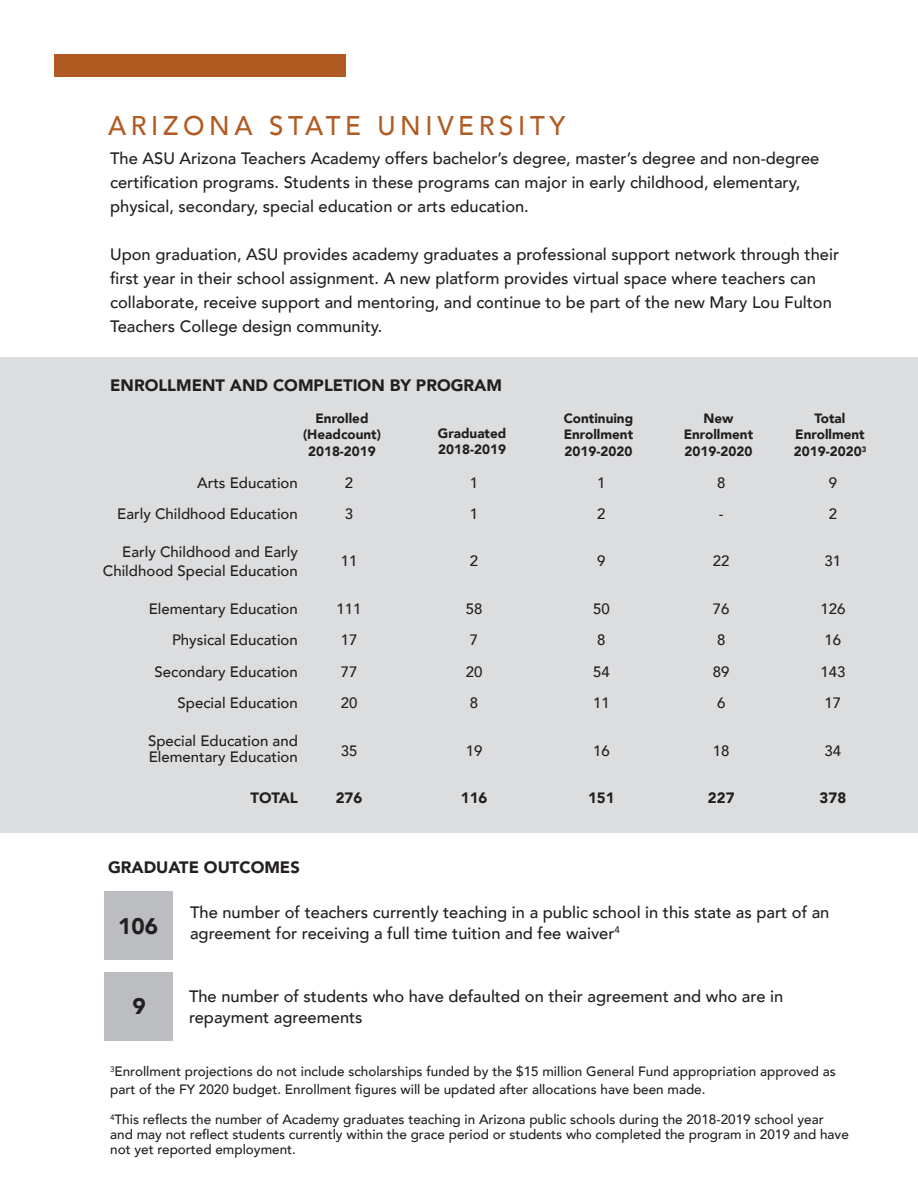
<style>
.page{position:relative;width:918px;height:1188px;background:#fff}
.page>*{position:absolute;margin:0;border:0;box-sizing:border-box;transform-origin:0 0}
.t1{font:500 27px "Avenir";letter-spacing:.18em;color:#b15b23;scale:.96 1}
.t2{font:900 22.5px "Avenir";color:#231f20}
.t3{font:500 16.5px/24px "Avenir";color:#231f20}
.t4{font:900 16.5px "Avenir";color:#231f20}
.t5{font:500 15px/31.5px "Avenir";color:#231f20}
.t6{font:900 15px "Avenir";color:#231f20}
.t7{font:500 13.5px/15px "Avenir";color:#231f20}
.t8{font:900 13.5px/16.5px "Avenir";color:#231f20;text-align:center}
</style>
<div class="page">
<div style="left:0;top:357px;width:918px;height:476px;background:#dcdddf"></div>
<div style="left:54px;top:54px;width:291px;height:23px;background:#b15b23"></div>
<div style="left:104px;top:891px;width:69px;height:68px;background:#bcbdc0"></div>
<div style="left:104px;top:973px;width:69px;height:68px;background:#bcbdc0"></div>
<h1 class="t1" style="left:108px;top:102px;width:478px">ARIZONA STATE UNIVERSITY</h1>
<p class="t3" style="left:110px;top:146px;width:711px">The ASU Arizona Teachers Academy offers bachelor’s degree, master’s degree and non-degree certification programs. Students in these programs can major in early childhood, elementary, physical, secondary, special education or arts education.</p>
<p class="t3" style="left:110px;top:242px;width:731px">Upon graduation, ASU provides academy graduates a professional support network through their first year in their school assignment. A new platform provides virtual space where teachers can collaborate, receive support and mentoring, and continue to be part of the new Mary Lou Fulton Teachers College design community.</p>
<p class="t4" style="left:110px;top:371px;width:393px">ENROLLMENT AND COMPLETION BY PROGRAM</p>
<p class="t8" style="left:303px;top:410px;width:79px">Enrolled (Headcount)<br>2018-2019</p>
<p class="t8" style="left:564px;top:410px;width:71px;text-align:justify">Continuing Enrollment 2019-2020</p>
<p class="t8" style="left:684px;top:410px;width:71px">New<br>Enrollment<br>2019-2020</p>
<p class="t8" style="left:794px;top:410px;width:74px">Total<br>Enrollment<br>2019-2020<sup>3</sup></p>
<p class="t8" style="left:438px;top:425px;width:70px;text-align:left">Graduated<br>2018-2019</p>
<p class="t5" style="left:117px;top:466px;width:182px;text-align:right">Arts Education<br>Early Childhood Education</p>
<p class="t5" style="left:103px;top:541px;width:197px;line-height:19.5px;text-align:right">Early Childhood and Early<br>Childhood Special Education</p>
<p class="t5" style="left:149px;top:592px;width:151px;text-align:right">Elementary Education<br>Physical Education<br>Secondary Education<br>Special Education</p>
<p class="t5" style="left:148px;top:731px;width:151px;line-height:16.5px">Special Education and<br>Elementary Education</p>
<p class="t6" style="left:250px;top:784px;width:49px">TOTAL</p>
<p class="t4" style="left:108px;top:853px;width:193px">GRADUATE OUTCOMES</p>
<p class="t5" style="left:345px;top:466px;width:10px">2<br>3</p>
<p class="t5" style="left:341px;top:544px;width:18px">11</p>
<p class="t5" style="left:337px;top:592px;width:27px">111<br>17<br>77<br>20</p>
<p class="t5" style="left:341px;top:734px;width:18px">35</p>
<p class="t6" style="left:336px;top:784px;width:28px">276</p>
<p class="t5" style="left:470px;top:466px;width:10px">1<br>1</p>
<p class="t5" style="left:470px;top:544px;width:10px">2</p>
<p class="t5" style="left:466px;top:592px;width:18px">58<br>7<br>20<br>8</p>
<p class="t5" style="left:466px;top:734px;width:18px">19</p>
<p class="t6" style="left:461px;top:784px;width:28px">116</p>
<p class="t5" style="left:597px;top:466px;width:10px">1<br>2</p>
<p class="t5" style="left:597px;top:544px;width:10px">9</p>
<p class="t5" style="left:593px;top:592px;width:18px">50<br>8<br>54<br>11</p>
<p class="t5" style="left:593px;top:734px;width:18px">16</p>
<p class="t6" style="left:588px;top:784px;width:28px">151</p>
<p class="t5" style="left:717px;top:466px;width:10px">8 -</p>
<p class="t5" style="left:713px;top:544px;width:18px">22</p>
<p class="t5" style="left:713px;top:592px;width:18px">76<br>8<br>89<br>6</p>
<p class="t5" style="left:713px;top:734px;width:18px">18</p>
<p class="t6" style="left:708px;top:784px;width:28px">227</p>
<p class="t5" style="left:829px;top:466px;width:10px">9<br>2</p>
<p class="t5" style="left:825px;top:544px;width:18px">31</p>
<p class="t5" style="left:820px;top:592px;width:27px">126<br>16<br>143<br>17</p>
<p class="t5" style="left:825px;top:734px;width:18px">34</p>
<p class="t6" style="left:820px;top:784px;width:28px">378</p>
<h2 class="t2" style="left:118px;top:907px;width:41px">106</h2>
<h2 class="t2" style="left:132px;top:987px;width:15px">9</h2>
<p class="t3" style="left:190px;top:900px;width:641px;line-height:21px">The number of teachers currently teaching in a public school in this state as part of an agreement for receiving a full time tuition and fee waiver<sup>4</sup></p>
<p class="t3" style="left:189px;top:985px;width:596px;line-height:21px">The number of students who have defaulted on their agreement and who are in repayment agreements</p>
<p class="t7" style="left:110px;top:1062px;width:727px;line-height:18px"><sup>3</sup>Enrollment projections do not include scholarships funded by the $15 million General Fund appropriation approved as part of the FY 2020 budget. Enrollment figures will be updated after allocations have been made.</p>
<p class="t7" style="left:110px;top:1111px;width:740px"><sup>4</sup>This reflects the number of Academy graduates teaching in Arizona public schools during the 2018-2019 school year and may not reflect students currently within the grace period or students who completed the program in 2019 and have not yet reported employment.</p>
</div>
